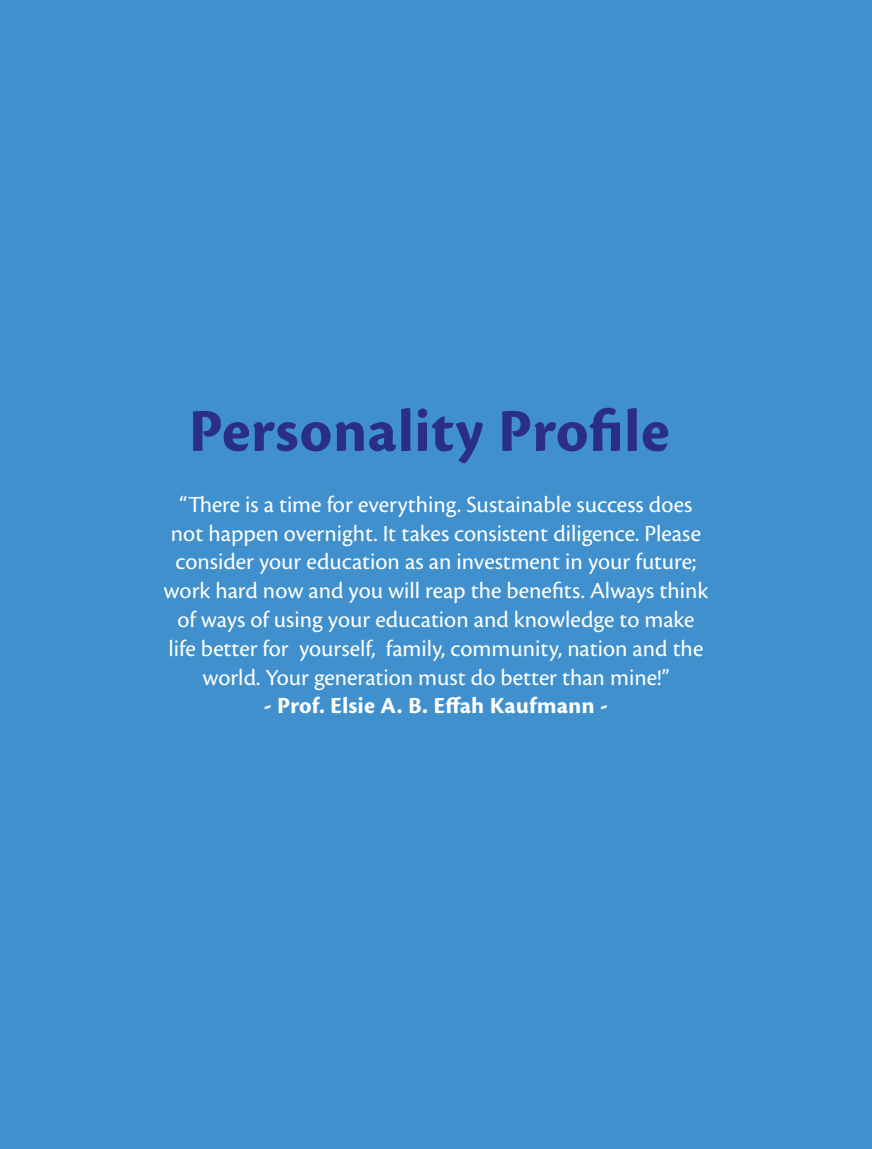
<style>
.page{position:relative;width:872px;height:1149px;background:#fff}
.page>*{position:absolute;margin:0;border:0;box-sizing:border-box;transform-origin:0 0}
.t1{font:63px "Cronos Pro Bold Capt";color:#2b2e86}
.t2{font:24px/28.8px "Cronos Pro";color:#fff;text-align:center}
.t3{font:24px "Cronos Pro Bold Capt";color:#fff}
</style>
<div class="page">
<div style="left:0;top:0;width:872px;height:1148px;background:#3f90cd"></div>
<p class="t1" style="left:189px;top:394px;width:482px">Personality Profile</p>
<p class="t2" style="left:163px;top:489px;width:546px">“There is a time for everything. Sustainable success does not happen overnight. It takes consistent diligence. Please consider your education as an investment in your future; work hard now and you will reap the benefits. Always think of ways of using your education and knowledge to make life better for yourself, family, community, nation and the world. Your generation must do better than mine!”</p>
<p class="t3" style="left:264px;top:692px;width:346px">- Prof. Elsie A. B. Effah Kaufmann -</p>
</div>
